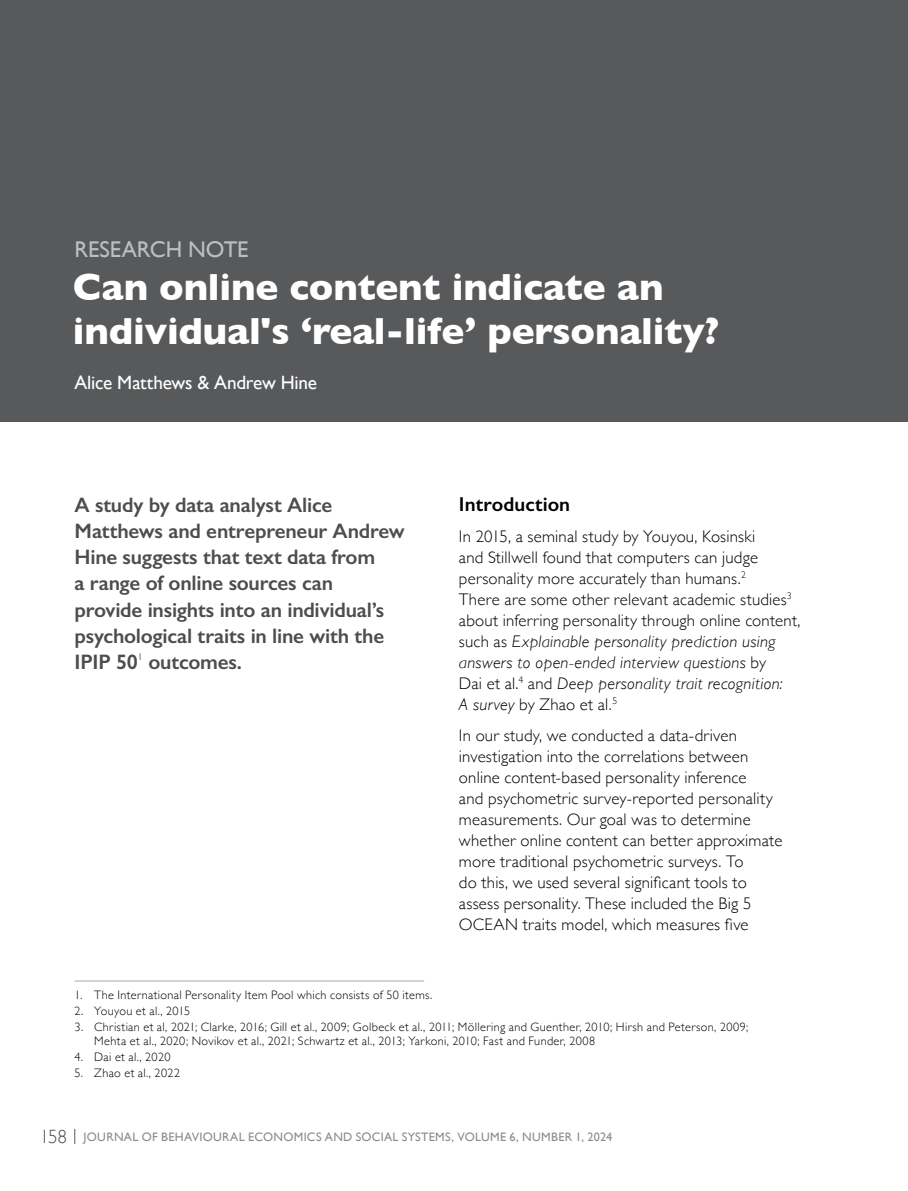
<style>
.page{position:relative;width:908px;height:1191px;background:#fff}
.page>*{position:absolute;margin:0;border:0;box-sizing:border-box;transform-origin:0 0}
.t1{font:700 38.5px/43.8px "Gill Sans";letter-spacing:-.005em;color:#fff}
.t2{font:22.75px "Gill Sans";letter-spacing:-.005em;color:#bcbec0}
.t3{font:600 21px/26.2px "Gill Sans";letter-spacing:-.01em;color:#4d4d4f}
.t4{font:600 20.12px "Gill Sans";letter-spacing:.005em;color:#000}
.t5{font:19.25px "Gill Sans";letter-spacing:-.015em;color:#fff}
.t6{font:300 16.8px/21px "Gill Sans";letter-spacing:.015em;color:#000}
.t7{font:300 12.25px/13.7px "Gill Sans";letter-spacing:.03em;color:#000}
.t8{font:12.25px "Gill Sans";letter-spacing:.025em;color:#8a8c8e}
.s1{font-style:italic}
.s2{font-weight:300;font-size:19.25px;color:#4d4d4f}
</style>
<div class="page">
<svg style="left:74px;top:1129px;width:1px;height:14px"></svg>
<div style="left:0;top:0;width:908px;height:422px;background:#58595b"></div>
<hr style="left:74px;top:980px;width:350px;height:1px;background:#a7a9ac">
<h2 class="t2" style="left:74px;top:235px;width:176px">RESEARCH NOTE</h2>
<h1 class="t1" style="left:73px;top:265px;width:648px">Can online content indicate an individual's ‘real-life’ personality?</h1>
<p class="t5" style="left:74px;top:371px;width:244px">Alice Matthews &amp; Andrew Hine</p>
<p class="t3" style="left:74px;top:491px;width:332px">A study by data analyst Alice<br>Matthews and entrepreneur Andrew<br>Hine suggests that text data from<br>a range of online sources can provide insights into an individual’s psychological traits in line with the<br>IPIP 50<sup>1</sup> outcomes.</p>
<p class="t4" style="left:459px;top:492px;width:113px">Introduction</p>
<p class="t6" style="left:459px;top:525px;width:343px">In 2015, a seminal study by Youyou, Kosinski<br>and Stillwell found that computers can judge personality more accurately than humans.<sup>2<br></sup>There are some other relevant academic studies<sup>3 </sup>about inferring personality through online content, such as <span class="s1">Explainable personality prediction using answers to open-ended interview questions</span> by<br>Dai et al.<sup>4</sup> and <span class="s1">Deep personality trait recognition:<br>A survey</span> by Zhao et al.<sup>5</sup></p>
<p class="t6" style="left:459px;top:724px;width:325px">In our study, we conducted a data-driven investigation into the correlations between online content-based personality inference<br>and psychometric survey-reported personality measurements. Our goal was to determine whether online content can better approximate more traditional psychometric surveys. To<br>do this, we used several significant tools to assess personality. These included the Big 5<br>OCEAN traits model, which measures five</p>
<p class="t7" style="left:74px;top:987px;width:359px">1. The International Personality Item Pool which consists of 50 items.</p>
<p class="t7" style="left:74px;top:1003px;width:117px">2. Youyou et al., 2015</p>
<p class="t7" style="left:94px;top:1019px;width:655px;text-indent:-20px">3. Christian et al, 2021; Clarke, 2016; Gill et al., 2009; Golbeck et al., 2011; Möllering and Guenther, 2010; Hirsh and Peterson, 2009;<br>Mehta et al., 2020; Novikov et al., 2021; Schwartz et al., 2013; Yarkoni, 2010; Fast and Funder, 2008</p>
<p class="t7" style="left:74px;top:1049px;width:98px">4. Dai et al., 2020</p>
<p class="t7" style="left:74px;top:1065px;width:107px">5. Zhao et al., 2022</p>
<p class="t8" style="left:40px;top:1129px;width:574px"><span class="s2">158</span> JOURNAL OF BEHAVIOURAL ECONOMICS AND SOCIAL SYSTEMS, VOLUME 6, NUMBER 1, 2024</p>
</div>
